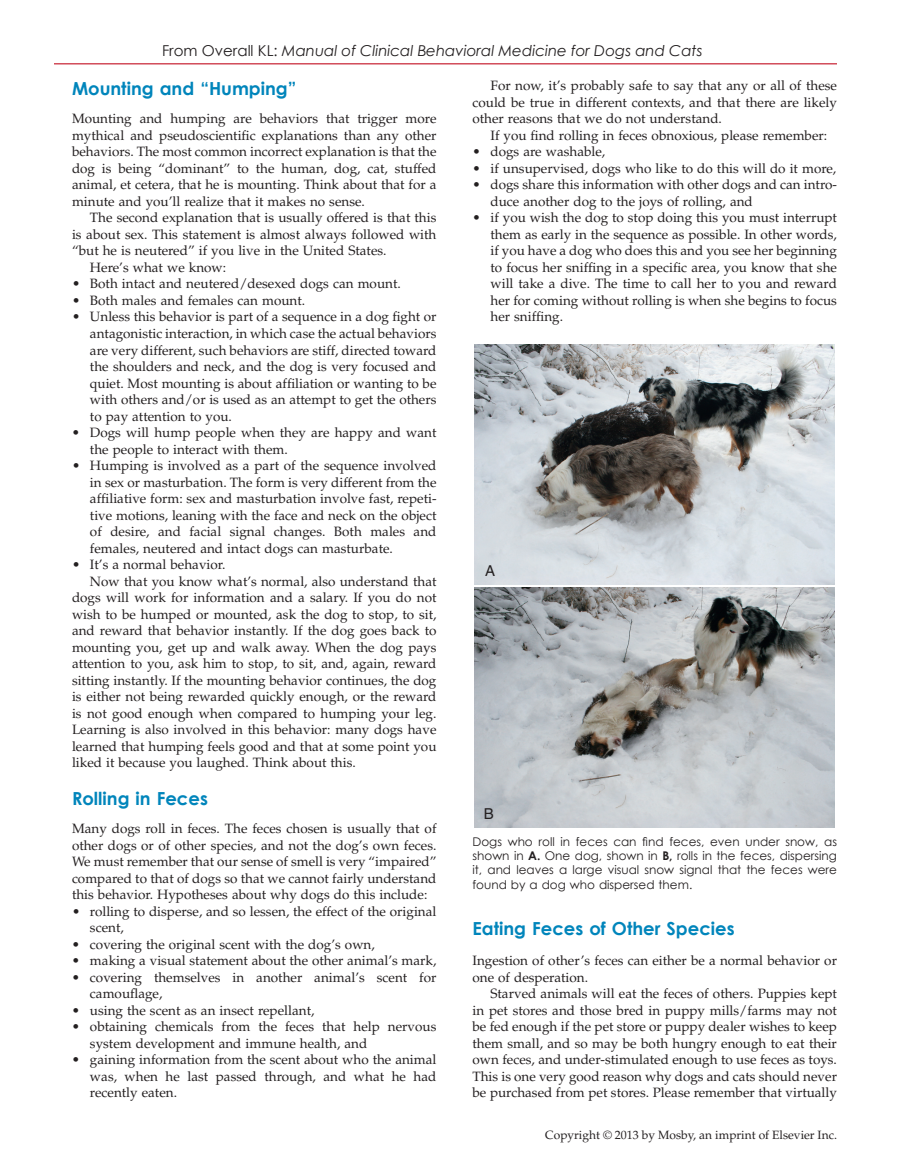
<style>
.page{position:relative;width:918px;height:1175px;background:#fff}
.page>*{position:absolute;margin:0;border:0;box-sizing:border-box;transform-origin:0 0}
.t1{font:700 18px "Century Gothic";color:#0085bb}
.t2{font:italic 15px "Century Gothic";color:#231f20}
.t3{font:15px "Helvetica";color:#231f20}
.t4{font:13.5px/16.5px "Palatino";color:#231f20;text-align:justify}
.t5{font:12px/14.2px "Century Gothic";color:#231f20;text-align:justify}
.t6{font:12px "Palatino";color:#231f20}
.s1{font-style:normal}
.s2{font-weight:700}
</style>
<div class="page">
<hr style="left:54px;top:63px;width:783px;height:1px;background:#d24c5a">
<img style="left:475px;top:344px;width:360px;height:240px">
<img style="left:475px;top:587px;width:360px;height:240px">
<p class="t2" style="left:162px;top:40px;width:542px"><span class="s1">From Overall KL:</span> Manual of Clinical Behavioral Medicine for Dogs and Cats</p>
<h1 class="t1" style="left:72px;top:77px;width:226px">Mounting and “Humping”</h1>
<p class="t4" style="left:72px;top:112px;width:366px">Mounting and humping are behaviors that trigger more mythical and pseudoscientific explanations than any other behaviors. The most common incorrect explanation is that the dog is being “dominant” to the human, dog, cat, stuffed animal, et cetera, that he is mounting. Think about that for a minute and you ’ ll realize that it makes no sense.</p>
<p class="t4" style="left:90px;top:211px;width:348px">The second explanation that is usually offered is that this</p>
<p class="t4" style="left:72px;top:228px;width:366px">is about sex. This statement is almost always followed with</p>
<p class="t4" style="left:72px;top:244px;width:316px">“but he is neutered” if you live in the United States.</p>
<p class="t4" style="left:90px;top:261px;width:138px">Here ’ s what we know:</p>
<p class="t4" style="left:72px;top:277px;width:330px">• Both intact and neutered/desexed dogs can mount.</p>
<p class="t4" style="left:72px;top:294px;width:235px">• Both males and females can mount.</p>
<p class="t4" style="left:90px;top:310px;width:348px;text-indent:-18px">• Unless this behavior is part of a sequence in a dog fight or antagonistic interaction, in which case the actual behaviors are very different, such behaviors are stiff, directed toward the shoulders and neck, and the dog is very focused and quiet. Most mounting is about affiliation or wanting to be with others and/or is used as an attempt to get the others to pay attention to you.</p>
<p class="t4" style="left:90px;top:426px;width:348px;text-indent:-18px">• Dogs will hump people when they are happy and want the people to interact with them.</p>
<p class="t4" style="left:90px;top:459px;width:348px;text-indent:-18px">• Humping is involved as a part of the sequence involved in sex or masturbation. The form is very different from the affiliative form: sex and masturbation involve fast, repeti&shy;tive motions, leaning with the face and neck on the object of desire, and facial signal changes. Both males and females, neutered and intact dogs can masturbate.</p>
<p class="t4" style="left:72px;top:558px;width:155px">• It ’ s a normal behavior.</p>
<p class="t4" style="left:90px;top:574px;width:348px">Now that you know what ’ s normal, also understand that</p>
<p class="t4" style="left:72px;top:591px;width:366px">dogs will work for information and a salary. If you do not</p>
<p class="t4" style="left:72px;top:607px;width:366px">wish to be humped or mounted, ask the dog to stop, to sit,</p>
<p class="t4" style="left:72px;top:624px;width:366px">and reward that behavior instantly. If the dog goes back to</p>
<p class="t4" style="left:72px;top:640px;width:366px">mounting you, get up and walk away. When the dog pays</p>
<p class="t4" style="left:72px;top:657px;width:366px">attention to you, ask him to stop, to sit, and, again, reward</p>
<p class="t4" style="left:72px;top:673px;width:366px">sitting instantly. If the mounting behavior continues, the dog</p>
<p class="t4" style="left:72px;top:690px;width:366px">is either not being rewarded quickly enough, or the reward</p>
<p class="t4" style="left:72px;top:706px;width:366px">is not good enough when compared to humping your leg.</p>
<p class="t4" style="left:72px;top:723px;width:366px">Learning is also involved in this behavior: many dogs have</p>
<p class="t4" style="left:72px;top:739px;width:366px">learned that humping feels good and that at some point you</p>
<p class="t4" style="left:72px;top:756px;width:285px">liked it because you laughed. Think about this.</p>
<h1 class="t1" style="left:72px;top:786px;width:137px">Rolling in Feces</h1>
<p class="t4" style="left:72px;top:822px;width:366px">Many dogs roll in feces. The feces chosen is usually that of other dogs or of other species, and not the dog ’ s own feces.<br>We must remember that our sense of smell is very “impaired” compared to that of dogs so that we cannot fairly understand this behavior. Hypotheses about why dogs do this include:</p>
<p class="t4" style="left:90px;top:904px;width:348px;text-indent:-18px">• rolling to disperse, and so lessen, the effect of the original scent,</p>
<p class="t4" style="left:72px;top:937px;width:304px">• covering the original scent with the dog ’ s own,</p>
<p class="t4" style="left:72px;top:954px;width:366px">• making a visual statement about the other animal ’ s mark,</p>
<p class="t4" style="left:90px;top:970px;width:348px;text-indent:-18px">• covering themselves in another animal ’ s scent for camouflage,</p>
<p class="t4" style="left:72px;top:1003px;width:244px">• using the scent as an insect repellant,</p>
<p class="t4" style="left:90px;top:1020px;width:348px;text-indent:-18px">• obtaining chemicals from the feces that help nervous system development and immune health, and</p>
<p class="t4" style="left:90px;top:1053px;width:348px;text-indent:-18px">• gaining information from the scent about who the animal was, when he last passed through, and what he had recently eaten.</p>
<p class="t4" style="left:473px;top:79px;width:366px;text-indent:18px">For now, it ’ s probably safe to say that any or all of these could be true in different contexts, and that there are likely other reasons that we do not understand.</p>
<p class="t4" style="left:490px;top:129px;width:338px">If you find rolling in feces obnoxious, please remember:</p>
<p class="t4" style="left:473px;top:145px;width:134px">• dogs are washable,</p>
<p class="t4" style="left:473px;top:162px;width:365px">• if unsupervised, dogs who like to do this will do it more,</p>
<p class="t4" style="left:490px;top:178px;width:348px;text-indent:-18px">• dogs share this information with other dogs and can intro&shy;duce another dog to the joys of rolling, and</p>
<p class="t4" style="left:490px;top:211px;width:348px;text-indent:-18px">• if you wish the dog to stop doing this you must interrupt them as early in the sequence as possible. In other words, if you have a dog who does this and you see her beginning to focus her sniffing in a specific area, you know that she will take a dive. The time to call her to you and reward her for coming without rolling is when she begins to focus her sniffing.</p>
<p class="t3" style="left:485px;top:565px;width:12px">A</p>
<p class="t3" style="left:484px;top:808px;width:12px">B</p>
<p class="t5" style="left:472px;top:834px;width:366px">Dogs who roll in feces can find feces, even under snow, as shown in <span class="s2">A.</span> One dog, shown in <span class="s2">B,</span> rolls in the feces, dispersing it, and leaves a large visual snow signal that the feces were found by a dog who dispersed them.</p>
<h1 class="t1" style="left:472px;top:917px;width:264px">Eating Feces of Other Species</h1>
<p class="t4" style="left:472px;top:954px;width:366px">Ingestion of other ’ s feces can either be a normal behavior or one of desperation.</p>
<p class="t4" style="left:472px;top:987px;width:366px;text-indent:18px">Starved animals will eat the feces of others. Puppies kept in pet stores and those bred in puppy mills/farms may not be fed enough if the pet store or puppy dealer wishes to keep them small, and so may be both hungry enough to eat their own feces, and under-stimulated enough to use feces as toys.<br>This is one very good reason why dogs and cats should never be purchased from pet stores. Please remember that virtually</p>
<p class="t6" style="left:545px;top:1129px;width:293px">Copyright © 2013 by Mosby, an imprint of Elsevier Inc.</p>
</div>
